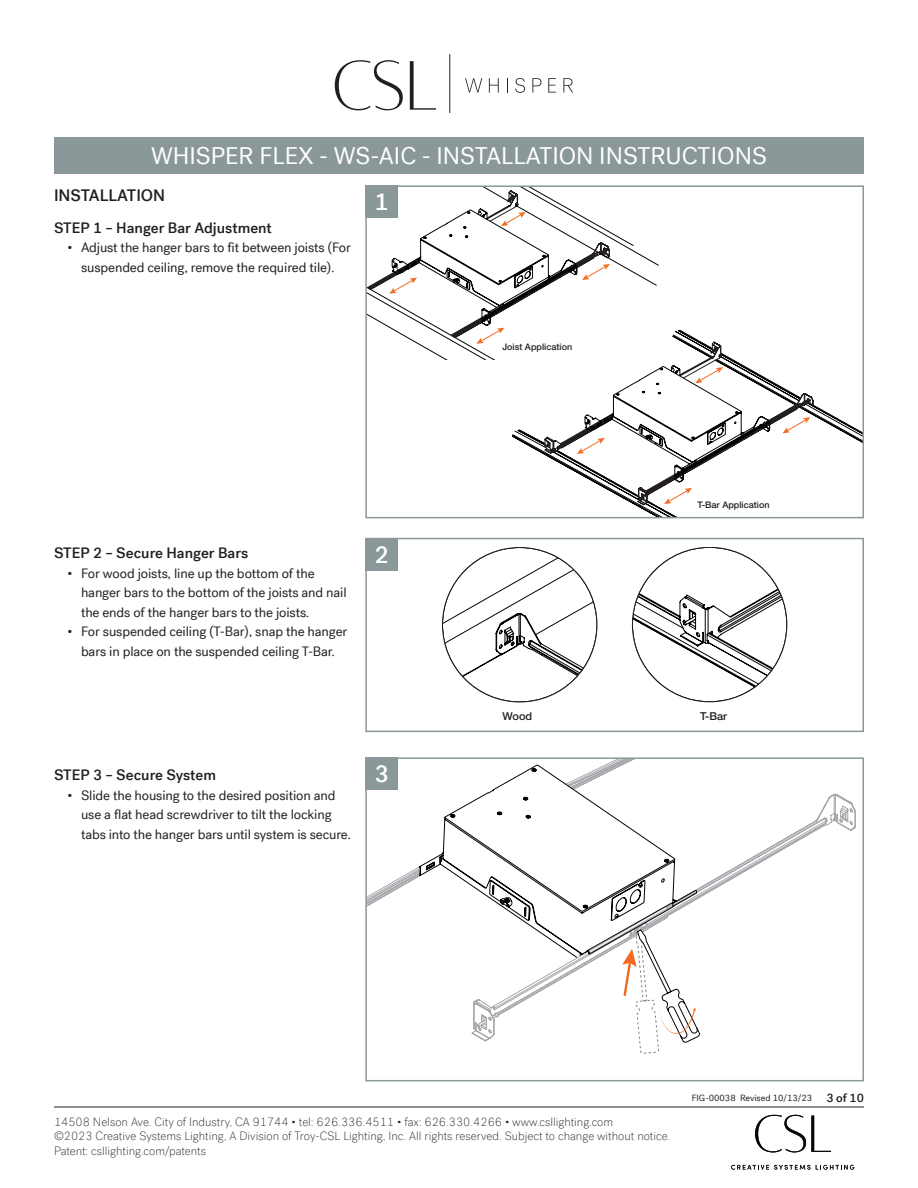
<style>
.page{position:relative;width:918px;height:1188px;background:#fff}
.page>*{position:absolute;margin:0;border:0;box-sizing:border-box;transform-origin:0 0}
.t1{font:24px "Post Grotesk";color:#fff}
.t2{font:500 24px "Post Grotesk";color:#fff}
.t3{font:500 16.5px "Post Grotesk";color:#231f20}
.t4{font:500 15px "Post Grotesk";color:#231f20}
.t5{font:13.5px/19.5px "Post Grotesk";letter-spacing:-.01em;color:#222;text-align:center}
.t6{font:100 12px/14.4px "Post Grotesk";color:#231f20}
.t7{font:500 12px "Post Grotesk";color:#231f20}
.t8{font:500 10.95px "Helvetica Neue LT Std";color:#231f20}
.t9{font:500 9px "Helvetica Neue LT Std";color:#231f20}
.t10{font:9px "Post Grotesk";color:#231f20}
</style>
<div class="page">
<svg style="left:731px;top:1165px;width:79px;height:5px"></svg>
<svg style="left:816px;top:1165px;width:38px;height:5px"></svg>
<svg style="left:755px;top:1115px;width:76px;height:37px"></svg>
<svg style="left:410px;top:61px;width:26px;height:49px"></svg>
<svg style="left:335px;top:60px;width:68px;height:50px"></svg>
<hr style="left:449px;top:54px;width:1px;height:59px;background:#231f20">
<svg style="left:465px;top:78px;width:17px;height:15px"></svg>
<svg style="left:489px;top:78px;width:10px;height:15px"></svg>
<svg style="left:507px;top:78px;width:1px;height:15px"></svg>
<svg style="left:515px;top:78px;width:10px;height:15px"></svg>
<svg style="left:532px;top:78px;width:9px;height:15px"></svg>
<svg style="left:548px;top:78px;width:8px;height:15px"></svg>
<svg style="left:563px;top:78px;width:10px;height:15px"></svg>
<div style="left:54px;top:137px;width:810px;height:37px;background:#8a9899"></div>
<hr style="left:54px;top:1107px;width:810px;height:1px;background:#231f20">
<svg style="left:635px;top:399px;width:226px;height:116px"></svg>
<svg style="left:368px;top:188px;width:445px;height:317px"></svg>
<div style="left:365px;top:185px;width:499px;height:333px;border:2px solid #8a9899"></div>
<svg style="left:632px;top:577px;width:155px;height:125px"></svg>
<svg style="left:442px;top:548px;width:155px;height:145px"></svg>
<div style="left:365px;top:538px;width:499px;height:194px;border:2px solid #8a9899"></div>
<svg style="left:472px;top:760px;width:384px;height:281px"></svg>
<svg style="left:622px;top:929px;width:78px;height:124px"></svg>
<svg style="left:368px;top:866px;width:51px;height:40px"></svg>
<svg style="left:419px;top:765px;width:278px;height:193px"></svg>
<div style="left:365px;top:757px;width:499px;height:324px;border:2px solid #8a9899"></div>
<div style="left:365px;top:185px;width:33px;height:33px;background:#8a9899"></div>
<div style="left:365px;top:538px;width:33px;height:32px;background:#8a9899"></div>
<div style="left:365px;top:757px;width:33px;height:33px;background:#8a9899"></div>
<h1 class="t1" style="left:151px;top:142px;width:617px">WHISPER FLEX - WS-AIC - INSTALLATION INSTRUCTIONS</h1>
<p class="t3" style="left:54px;top:185px;width:113px">INSTALLATION</p>
<p class="t4" style="left:54px;top:218px;width:219px">STEP 1 – Hanger Bar Adjustment</p>
<p class="t5" style="left:68px;top:238px;width:285px">• Adjust the hanger bars to fit between joists (For suspended ceiling, remove the required tile).</p>
<p class="t2" style="left:375px;top:187px;width:16px">1</p>
<p class="t4" style="left:54px;top:544px;width:196px">STEP 2 – Secure Hanger Bars</p>
<p class="t5" style="left:81px;top:563px;width:267px;text-align:left;text-indent:-14px">• For wood joists, line up the bottom of the hanger bars to the bottom of the joists and nail the ends of the hanger bars to the joists.</p>
<p class="t5" style="left:68px;top:622px;width:281px">• For suspended ceiling (T-Bar), snap the hanger bars in place on the suspended ceiling T-Bar.</p>
<p class="t2" style="left:375px;top:540px;width:16px">2</p>
<p class="t4" style="left:54px;top:766px;width:163px">STEP 3 – Secure System</p>
<p class="t5" style="left:81px;top:785px;width:272px;text-align:left;text-indent:-14px">• Slide the housing to the desired position and use a flat head screwdriver to tilt the locking tabs into the hanger bars until system is secure.</p>
<p class="t2" style="left:375px;top:759px;width:16px">3</p>
<p class="t9" style="left:502px;top:342px;width:71px">Joist Application</p>
<p class="t9" style="left:698px;top:500px;width:74px">T-Bar Application</p>
<p class="t8" style="left:502px;top:710px;width:31px">Wood</p>
<p class="t8" style="left:700px;top:710px;width:28px">T-Bar</p>
<p class="t6" style="left:54px;top:1115px;width:618px">14508 Nelson Ave. City of Industry, CA 91744 • tel: 626.336.4511 • fax: 626.330.4266 • www.csllighting.com<br>©2023 Creative Systems Lighting, A Division of Troy-CSL Lighting, Inc. All rights reserved. Subject to change without notice.<br>Patent: csllighting.com/patents</p>
<p class="t10" style="left:692px;top:1093px;width:122px">FIG-00038 Revised 10/13/23</p>
<p class="t7" style="left:826px;top:1090px;width:39px">3 of 10</p>
</div>
